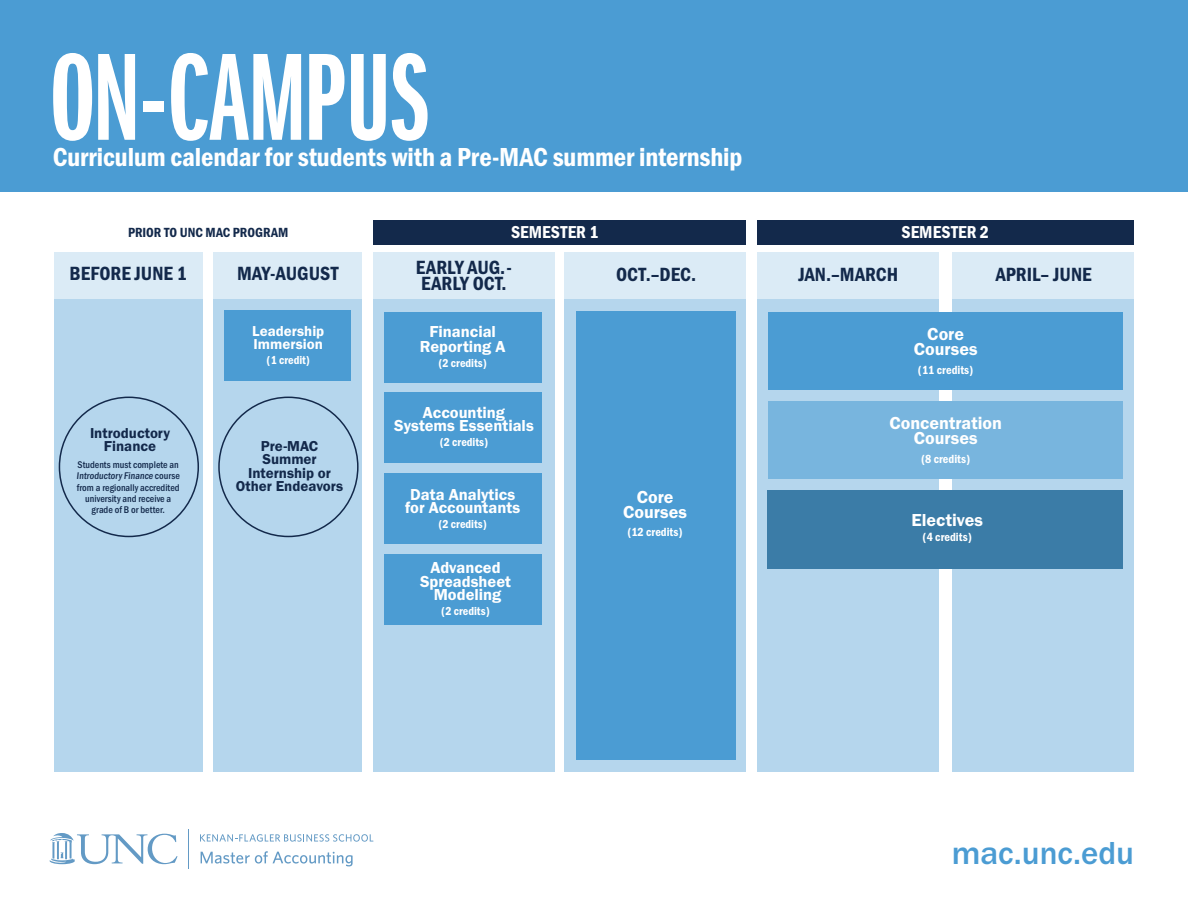
<style>
.page{position:relative;width:1188px;height:918px;background:#fff}
.page>*{position:absolute;margin:0;border:0;box-sizing:border-box;transform-origin:0 0}
.t1{font:128.7px "Franklin Gothic URW Ext Com D Dem";letter-spacing:-.01em;color:#fff}
.t2{font:500 33px "Franklin Gothic URW";color:#4b9cd3}
.t3{font:27px "Franklin Gothic URW Con Dem";letter-spacing:-.005em;color:#fff}
.t4{font:19.8px/16.5px "Franklin Gothic URW Con Dem";color:#13294b}
.t5{font:18px/15.3px "Franklin Gothic URW Dem";color:#fff;text-align:center}
.t6{font:17.85px "Franklin Gothic URW Con Dem";color:#fff}
.t7{font:16.5px/13.5px "Franklin Gothic URW Dem";color:#fff;text-align:center}
.t8{font:14.85px/13.5px "Franklin Gothic URW Dem";color:#13294b;text-align:center}
.t9{font:14.85px/13.5px "Franklin Gothic URW Dem";color:#fff}
.t10{font:13.65px "Franklin Gothic URW Con Dem";color:#13294b}
.t11{font:12.15px "Franklin Gothic URW Con Dem";color:#fff}
.t12{font:12px "Franklin Gothic URW Con Dem";color:#fff}
.t13{font:500 10.05px/11.2px "Franklin Gothic URW Cond";color:#13294b;text-align:center}
</style>
<div class="page">
<div style="left:758px;top:252px;width:181px;height:78px;background:#dbebf6"></div>
<div style="left:758px;top:299px;width:181px;height:473px;background:#b5d6ed"></div>
<div style="left:953px;top:252px;width:181px;height:78px;background:#dbebf6"></div>
<div style="left:953px;top:299px;width:181px;height:473px;background:#b5d6ed"></div>
<div style="left:214px;top:252px;width:148px;height:78px;background:#dbebf6"></div>
<div style="left:54px;top:252px;width:148px;height:78px;background:#dbebf6"></div>
<div style="left:373px;top:252px;width:181px;height:78px;background:#dbebf6"></div>
<div style="left:564px;top:252px;width:182px;height:78px;background:#dbebf6"></div>
<div style="left:214px;top:299px;width:148px;height:473px;background:#b5d6ed"></div>
<div style="left:54px;top:299px;width:148px;height:473px;background:#b5d6ed"></div>
<div style="left:373px;top:299px;width:181px;height:473px;background:#b5d6ed"></div>
<div style="left:564px;top:299px;width:182px;height:473px;background:#b5d6ed"></div>
<div style="left:768px;top:312px;width:355px;height:78px;background:#4b9cd3"></div>
<div style="left:576px;top:312px;width:160px;height:448px;background:#4b9cd3"></div>
<div style="left:373px;top:220px;width:373px;height:25px;background:#13294b"></div>
<div style="left:758px;top:220px;width:376px;height:25px;background:#13294b"></div>
<div style="left:768px;top:490px;width:355px;height:79px;background:#3b7ca7"></div>
<div style="left:769px;top:401px;width:354px;height:78px;background:#78b5de"></div>
<div style="left:384px;top:312px;width:158px;height:70px;background:#4b9cd3"></div>
<div style="left:384px;top:473px;width:158px;height:71px;background:#4b9cd3"></div>
<div style="left:384px;top:393px;width:158px;height:70px;background:#4b9cd3"></div>
<div style="left:384px;top:554px;width:158px;height:71px;background:#4b9cd3"></div>
<div style="left:225px;top:311px;width:126px;height:70px;background:#4b9cd3"></div>
<div style="left:0;top:0;width:1188px;height:191px;background:#4b9cd3"></div>
<hr style="left:188px;top:829px;width:1px;height:40px;background:#639ac5">
<svg style="left:50px;top:833px;width:128px;height:31px"></svg>
<svg style="left:200px;top:834px;width:173px;height:8px"></svg>
<svg style="left:201px;top:851px;width:152px;height:15px"></svg>
<h1 class="t1" style="left:50px;top:28px;width:381px">ON-CAMPUS</h1>
<h1 class="t3" style="left:53px;top:139px;width:691px">Curriculum calendar for students with a Pre-MAC summer internship</h1>
<p class="t10" style="left:128px;top:223px;width:162px">PRIOR TO UNC MAC PROGRAM</p>
<p class="t6" style="left:511px;top:220px;width:89px">SEMESTER 1</p>
<p class="t6" style="left:902px;top:220px;width:89px">SEMESTER 2</p>
<p class="t4" style="left:70px;top:265px;width:119px">BEFORE JUNE 1</p>
<p class="t4" style="left:237px;top:265px;width:103px">MAY-AUGUST</p>
<p class="t4" style="left:416px;top:258px;width:97px">EARLY AUG. -<br>EARLY OCT.</p>
<p class="t4" style="left:616px;top:265px;width:81px">OCT.–DEC.</p>
<p class="t4" style="left:798px;top:265px;width:101px">JAN.–MARCH</p>
<p class="t4" style="left:996px;top:265px;width:97px">APRIL– JUNE</p>
<p class="t8" style="left:90px;top:426px;width:82px">Introductory<br>Finance</p>
<p class="t13" style="left:77px;top:458px;width:105px">Students must complete an<br>Introductory Finance course from a regionally accredited university and receive a grade of B or better.</p>
<p class="t9" style="left:252px;top:324px;width:74px">Leadership<br>Immersion</p>
<p class="t12" style="left:267px;top:352px;width:45px">(1 credit)</p>
<p class="t8" style="left:236px;top:439px;width:109px">Pre-MAC<br>Summer<br>Internship or<br>Other Endeavors</p>
<p class="t7" style="left:420px;top:324px;width:87px;line-height:15px">Financial<br>Reporting A</p>
<p class="t12" style="left:438px;top:355px;width:50px">(2 credits)</p>
<p class="t7" style="left:394px;top:405px;width:141px">Accounting<br>Systems Essentials</p>
<p class="t12" style="left:440px;top:434px;width:50px">(2 credits)</p>
<p class="t7" style="left:405px;top:487px;width:117px">Data Analytics for Accountants</p>
<p class="t12" style="left:438px;top:516px;width:50px">(2 credits)</p>
<p class="t7" style="left:420px;top:561px;width:92px">Advanced<br>Spreadsheet<br>Modeling</p>
<p class="t12" style="left:441px;top:603px;width:50px">(2 credits)</p>
<p class="t5" style="left:623px;top:489px;width:65px">Core<br>Courses</p>
<p class="t11" style="left:627px;top:524px;width:57px">(12 credits)</p>
<p class="t5" style="left:914px;top:326px;width:65px">Core<br>Courses</p>
<p class="t11" style="left:918px;top:361px;width:57px">(11 credits)</p>
<p class="t5" style="left:889px;top:415px;width:114px">Concentration<br>Courses</p>
<p class="t11" style="left:921px;top:451px;width:51px">(8 credits)</p>
<p class="t5" style="left:912px;top:512px;width:73px">Electives</p>
<p class="t11" style="left:923px;top:529px;width:51px">(4 credits)</p>
<p class="t2" style="left:952px;top:833px;width:184px">mac.unc.edu</p>
</div>
